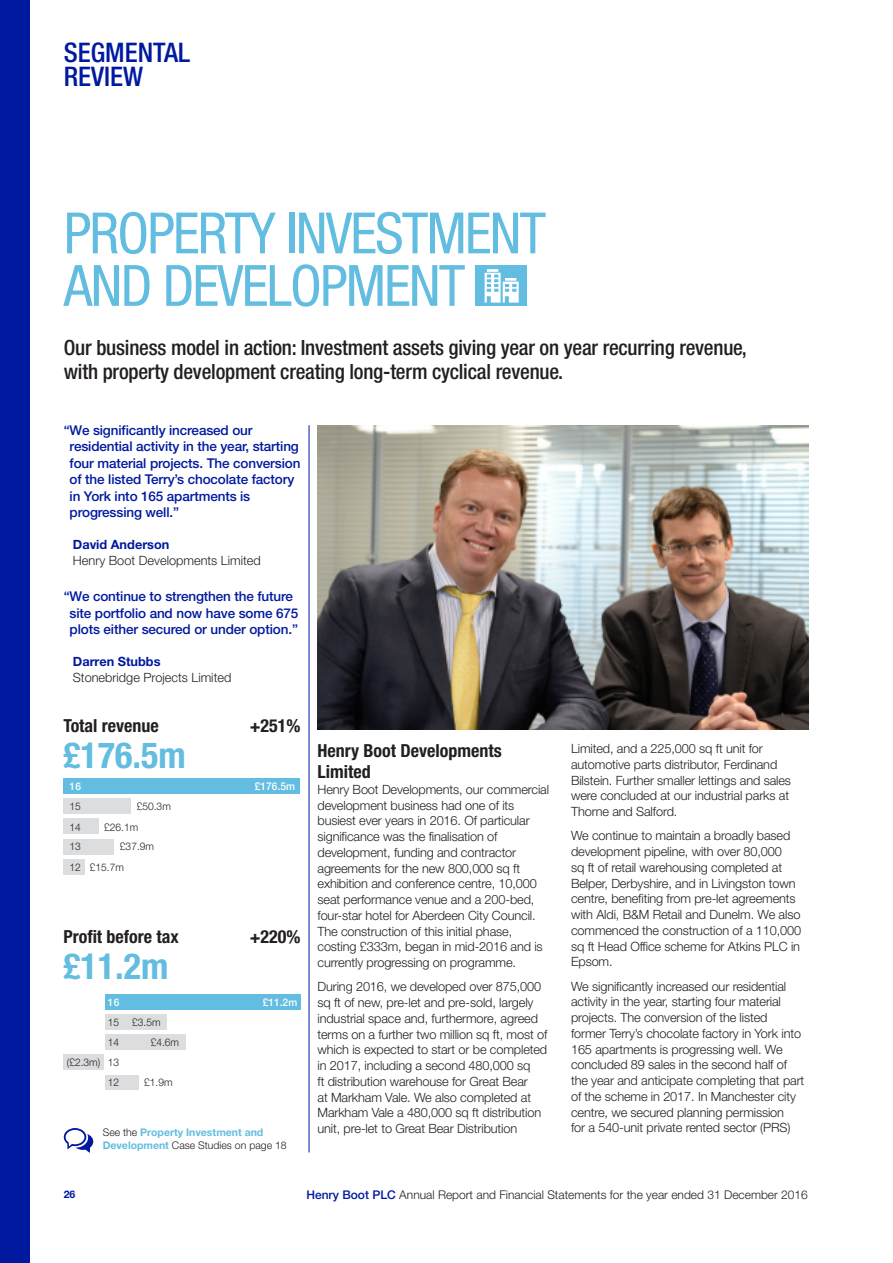
<style>
.page{position:relative;width:893px;height:1263px;background:#fff}
.page>*{position:absolute;margin:0;border:0;box-sizing:border-box;transform-origin:0 0}
.t1{font:condensed 57px/52.5px "Helvetica Neue LT Std";letter-spacing:-.03em;color:#62bde0}
.t2{font:700 condensed 36px "Helvetica Neue LT Std";color:#62bde0}
.t3{font:500 condensed 27px/23.7px "Helvetica Neue LT Std";color:#00199f}
.t4{font:500 condensed 21px/24px "Helvetica Neue LT Std";letter-spacing:-.01em;color:#231f20}
.t5{font:700 condensed 18px/21px "Helvetica Neue LT Std";color:#231f20}
.t6{font:500 13.5px/16.5px "Helvetica Neue LT Std";letter-spacing:-.01em;color:#00199f}
.t7{font:300 12.75px/15.8px "Helvetica Neue LT Std";letter-spacing:-.01em;color:#231f20}
.t8{font:700 12.75px "Helvetica Neue LT Std";color:#00199f}
.t9{font:300 12px "Helvetica Neue LT Std";color:#231f20}
.t10{font:500 10.8px "Helvetica Neue LT Std";color:#fff;scale:.95 1}
.t11{font:300 10.5px/20.2px "Helvetica Neue LT Std";color:#231f20}
.t12{font:700 10.5px/13.5px "Helvetica Neue LT Std";color:#62bde0}
.t13{font:500 10.5px "Helvetica Neue LT Std";color:#fff}
.t14{font:700 10.5px "Helvetica Neue LT Std";color:#00199f}
.s1{font-weight:300;color:#231f20}
.s2{font-weight:500;color:#00199f}
</style>
<div class="page">
<div style="left:0;top:0;width:30px;height:1263px;background:#00199f"></div>
<div style="left:63px;top:859px;width:21px;height:15px;background:#dcdddf"></div>
<div style="left:63px;top:798px;width:68px;height:16px;background:#dcdddf"></div>
<div style="left:63px;top:819px;width:35px;height:15px;background:#dcdddf"></div>
<div style="left:63px;top:839px;width:51px;height:15px;background:#dcdddf"></div>
<div style="left:63px;top:778px;width:237px;height:16px;background:#62bde0"></div>
<div style="left:105px;top:1075px;width:33px;height:14px;background:#dcdddf"></div>
<div style="left:105px;top:1014px;width:61px;height:16px;background:#dcdddf"></div>
<div style="left:105px;top:1034px;width:80px;height:16px;background:#dcdddf"></div>
<div style="left:64px;top:1054px;width:40px;height:16px;background:#dcdddf"></div>
<div style="left:105px;top:994px;width:195px;height:16px;background:#62bde0"></div>
<div style="left:475px;top:266px;width:51px;height:40px;background:#62bde0"></div>
<svg style="left:485px;top:269px;width:34px;height:34px"></svg>
<svg style="left:64px;top:1128px;width:29px;height:25px"></svg>
<img style="left:317px;top:425px;width:491px;height:304px">
<hr style="left:309px;top:425px;width:1px;height:727px;background:#00199f">
<h3 class="t3" style="left:64px;top:40px;width:128px">SEGMENTAL<br>REVIEW</h3>
<h1 class="t1" style="left:64px;top:207px;width:484px">PROPERTY INVESTMENT<br>AND DEVELOPMENT</h1>
<h3 class="t4" style="left:64px;top:335px;width:685px">Our business model in action: Investment assets giving year on year recurring revenue, with property development creating long-term cyclical revenue.</h3>
<p class="t6" style="left:70px;top:422px;width:232px;text-indent:-6px">“We significantly increased our residential activity in the year, starting four material projects. The conversion of the listed Terry’s chocolate factory in York into 165 apartments is progressing well.”</p>
<p class="t8" style="left:73px;top:536px;width:98px">David Anderson</p>
<p class="t7" style="left:73px;top:552px;width:189px">Henry Boot Developments Limited</p>
<p class="t6" style="left:64px;top:588px;width:236px;text-align:center">“We continue to strengthen the future site portfolio and now have some 675 plots either secured or under option.”</p>
<p class="t8" style="left:73px;top:653px;width:89px">Darren Stubbs</p>
<p class="t7" style="left:73px;top:669px;width:160px">Stonebridge Projects Limited</p>
<h3 class="t5" style="left:63px;top:715px;width:97px">Total revenue</h3>
<h3 class="t5" style="left:250px;top:715px;width:52px">+251%</h3>
<h2 class="t2" style="left:63px;top:733px;width:124px">£176.5m</h2>
<p class="t13" style="left:70px;top:780px;width:13px">16</p>
<p class="t10" style="left:255px;top:780px;width:44px">£176.5m</p>
<p class="t11" style="left:104px;top:816px;width:36px">£26.1m</p>
<p class="t11" style="left:120px;top:836px;width:36px">£37.9m</p>
<p class="t11" style="left:90px;top:856px;width:36px">£15.7m</p>
<p class="t11" style="left:70px;top:796px;width:13px">15</p>
<p class="t11" style="left:137px;top:796px;width:36px">£50.3m</p>
<p class="t11" style="left:70px;top:817px;width:13px;line-height:19.8px">14<br>13</p>
<p class="t11" style="left:70px;top:856px;width:13px">12</p>
<h3 class="t5" style="left:63px;top:925px;width:117px">Profit before tax</h3>
<h3 class="t5" style="left:250px;top:925px;width:52px">+220%</h3>
<h2 class="t2" style="left:63px;top:944px;width:107px">£11.2m</h2>
<p class="t11" style="left:67px;top:1052px;width:35px">(£2.3m)</p>
<p class="t13" style="left:108px;top:996px;width:13px">16</p>
<p class="t13" style="left:263px;top:995px;width:36px">£11.2m</p>
<p class="t11" style="left:151px;top:1032px;width:30px">£4.6m</p>
<p class="t11" style="left:108px;top:1012px;width:54px">15 £3.5m<br>14<br>13</p>
<p class="t11" style="left:108px;top:1072px;width:13px">12</p>
<p class="t11" style="left:144px;top:1072px;width:30px">£1.9m</p>
<p class="t12" style="left:103px;top:1125px;width:185px"><span class="s1">See the</span> Property Investment and<br>Development <span class="s1">Case Studies on page 18</span></p>
<h3 class="t5" style="left:317px;top:740px;width:186px">Henry Boot Developments<br>Limited</h3>
<p class="t7" style="left:317px;top:781px;width:233px">Henry Boot Developments, our commercial development business had one of its busiest ever years in 2016. Of particular significance was the finalisation of development, funding and contractor agreements for the new 800,000 sq ft exhibition and conference centre, 10,000 seat performance venue and a 200-bed, four-star hotel for Aberdeen City Council.<br>The construction of this initial phase, costing £333m, began in mid-2016 and is currently progressing on programme.</p>
<p class="t7" style="left:317px;top:978px;width:231px">During 2016, we developed over 875,000 sq ft of new, pre-let and pre-sold, largely industrial space and, furthermore, agreed terms on a further two million sq ft, most of which is expected to start or be completed in 2017, including a second 480,000 sq<br>ft distribution warehouse for Great Bear<br>at Markham Vale. We also completed at Markham Vale a 480,000 sq ft distribution unit, pre-let to Great Bear Distribution</p>
<p class="t7" style="left:571px;top:740px;width:222px">Limited, and a 225,000 sq ft unit for automotive parts distributor, Ferdinand Bilstein. Further smaller lettings and sales were concluded at our industrial parks at Thorne and Salford.</p>
<p class="t7" style="left:571px;top:828px;width:232px">We continue to maintain a broadly based development pipeline, with over 80,000<br>sq ft of retail warehousing completed at Belper, Derbyshire, and in Livingston town centre, benefiting from pre-let agreements with Aldi, B&amp;M Retail and Dunelm. We also commenced the construction of a 110,000 sq ft Head Office scheme for Atkins PLC in Epsom.</p>
<p class="t7" style="left:571px;top:978px;width:235px">We significantly increased our residential activity in the year, starting four material projects. The conversion of the listed former Terry’s chocolate factory in York into 165 apartments is progressing well. We concluded 89 sales in the second half of the year and anticipate completing that part of the scheme in 2017. In Manchester city centre, we secured planning permission<br>for a 540-unit private rented sector (PRS)</p>
<p class="t14" style="left:64px;top:1188px;width:13px">26</p>
<p class="t9" style="left:306px;top:1187px;width:503px"><span class="s2">Henry Boot PLC</span> Annual Report and Financial Statements for the year ended 31 December 2016</p>
</div>
